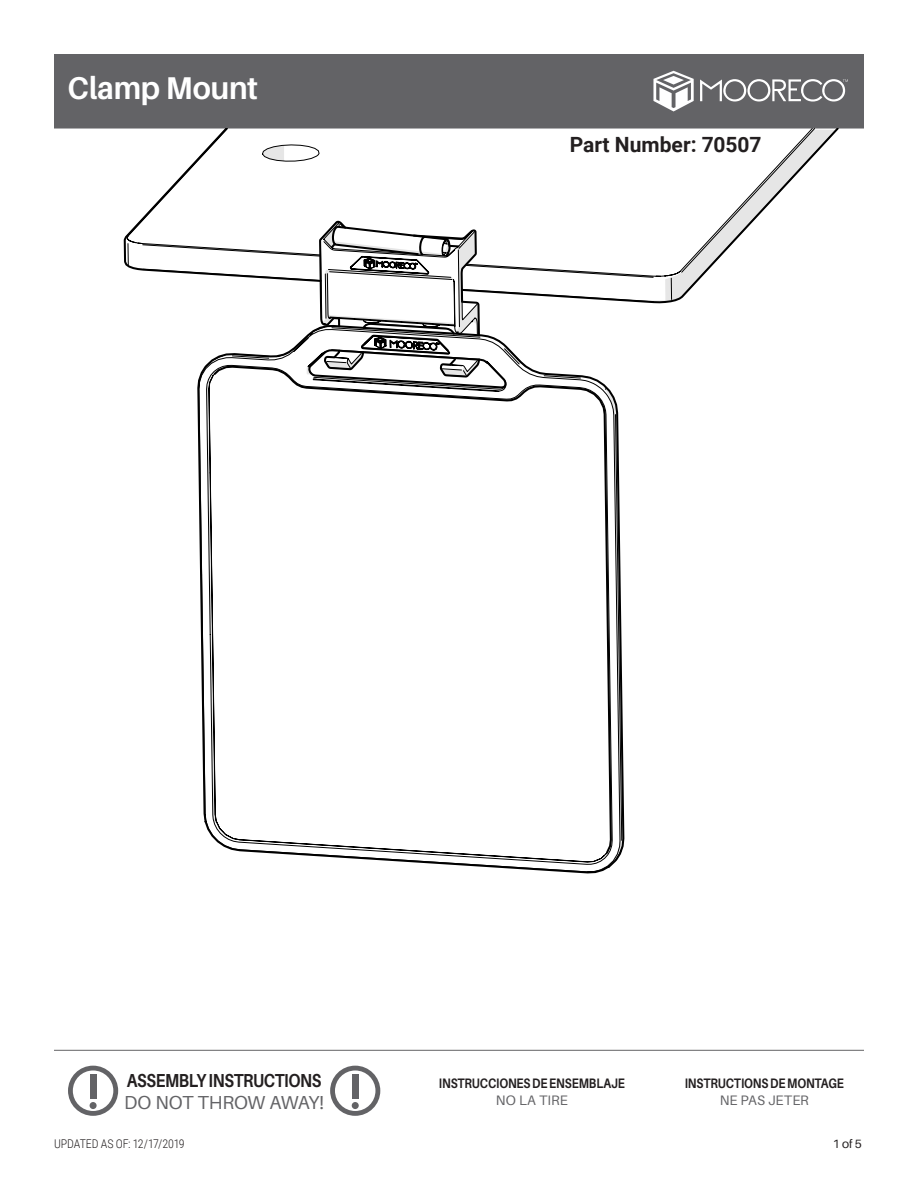
<style>
.page{position:relative;width:918px;height:1188px;background:#fff}
.page>*{position:absolute;margin:0;border:0;box-sizing:border-box;transform-origin:0 0}
.Large_Product_Name_H{font:700 31.5px "Aileron";letter-spacing:-.005em;color:#fff;scale:.95 1}
.SKU___Heading{font:700 21px "Roboto";color:#231f20}
.ASSEMBLY_INSTRUCTION{font:700 18.75px "Aileron";letter-spacing:-.025em;color:#231f20;scale:.84 1}
.DO_NOT_THROW_AWAY{font:18.75px "Aileron";letter-spacing:-.015em;color:#636366}
.ASSEMBLY_INSTRUCTION-2{font:700 13.65px "Aileron";letter-spacing:-.01em;color:#231f20;scale:.84 1}
.DO_NOT_THROW_AWAY-2{font:13.65px "Aileron";letter-spacing:.005em;color:#636366}
.Version{font:300 12px "Roboto Condensed";letter-spacing:-.005em;color:#231f20}
.parts_needed_center{font:12px "Aileron";color:#231f20}
</style>
<div class="page">
<div style="left:54px;top:54px;width:810px;height:75px;background:#636366;border:2px solid #636366"></div>
<svg style="left:68px;top:1066px;width:50px;height:50px"></svg>
<div style="left:90px;top:1074px;width:6px;height:25px;background:#636366"></div>
<div style="left:90px;top:1102px;width:7px;height:7px;background:#636366;border-radius:50%"></div>
<svg style="left:330px;top:1066px;width:50px;height:50px"></svg>
<div style="left:352px;top:1074px;width:6px;height:25px;background:#636366"></div>
<div style="left:352px;top:1102px;width:7px;height:7px;background:#636366;border-radius:50%"></div>
<hr style="left:54px;top:1050px;width:810px;height:1px;background:#636366">
<svg style="left:653px;top:71px;width:41px;height:40px"></svg>
<svg style="left:700px;top:79px;width:148px;height:23px"></svg>
<svg style="left:197px;top:327px;width:428px;height:547px"></svg>
<svg style="left:320px;top:379px;width:159px;height:32px"></svg>
<svg style="left:318px;top:54px;width:163px;height:325px"></svg>
<svg style="left:123px;top:129px;width:716px;height:175px"></svg>
<p class="Large_Product_Name_H" style="left:68px;top:71px;width:202px">Clamp Mount</p>
<p class="SKU___Heading" style="left:570px;top:130px;width:193px">Part Number: 70507</p>
<p class="ASSEMBLY_INSTRUCTION" style="left:127px;top:1070px;width:233px">ASSEMBLY INSTRUCTIONS</p>
<p class="DO_NOT_THROW_AWAY" style="left:124px;top:1093px;width:202px">DO NOT THROW AWAY!</p>
<p class="ASSEMBLY_INSTRUCTION-2" style="left:439px;top:1076px;width:223px">INSTRUCCIONES DE ENSEMBLAJE</p>
<p class="DO_NOT_THROW_AWAY-2" style="left:496px;top:1093px;width:73px">NO LA TIRE</p>
<p class="ASSEMBLY_INSTRUCTION-2" style="left:685px;top:1076px;width:191px">INSTRUCTIONS DE MONTAGE</p>
<p class="DO_NOT_THROW_AWAY-2" style="left:720px;top:1093px;width:91px">NE PAS JETER</p>
<p class="Version" style="left:54px;top:1135px;width:132px">UPDATED AS OF: 12/17/2019</p>
<p class="parts_needed_center" style="left:833px;top:1137px;width:31px">1 of 5</p>
</div>
